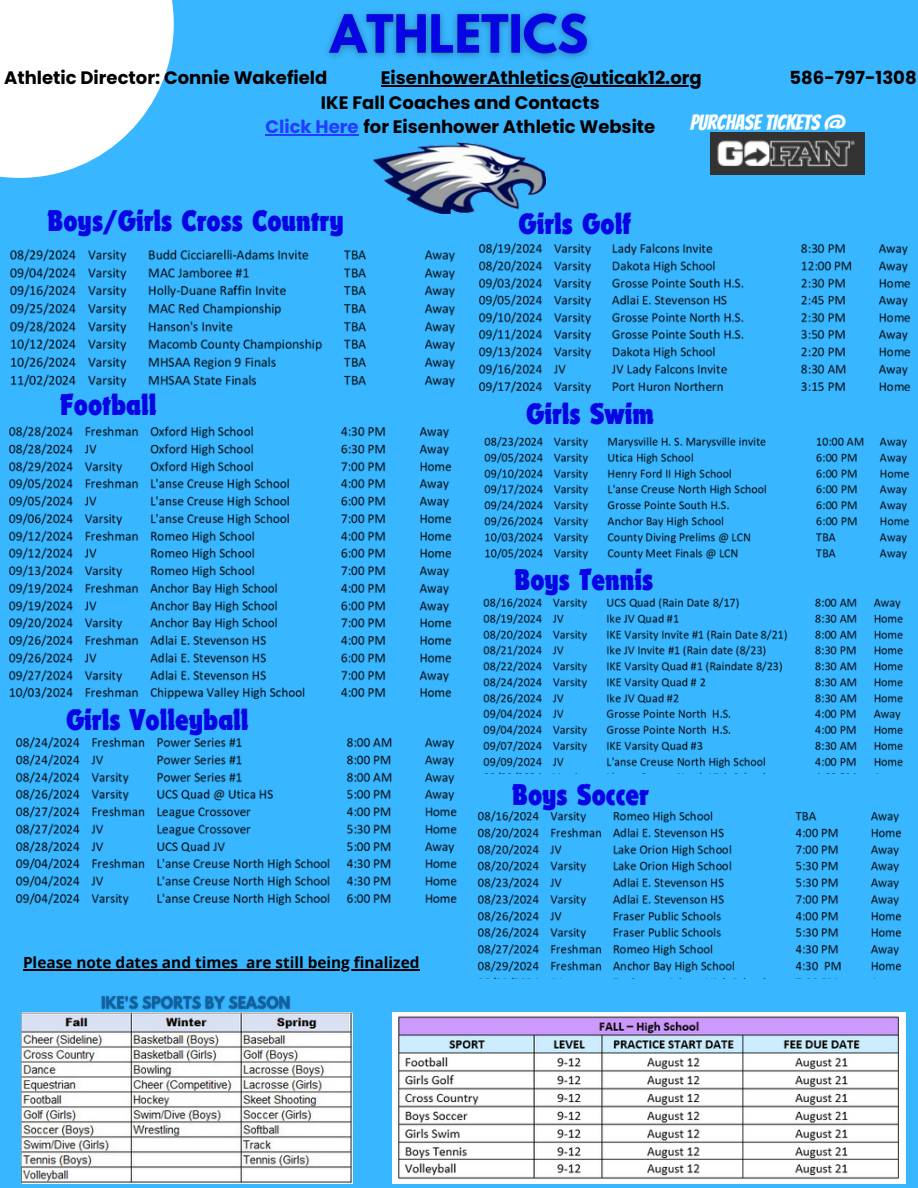
<style>
.page{position:relative;width:918px;height:1188px;background:#38b6ff}
.page>*{position:absolute;margin:0;border:0;box-sizing:border-box;transform-origin:0 0}
.t1{font:700 condensed 31.05px "Dynamo Com";color:#0805e3}
.t2{font:21.45px "Bangers";color:#fcffff}
.t3{font:700 18px/24.8px "Poppins";color:#000;text-align:center}
.t4{font:700 15.3px "Open Sans";color:#000}
.s1{color:#233dff}
</style>
<div class="page">
<svg style="left:0;top:0;width:174px;height:178px;fill:#fff"></svg>
<img style="left:327px;top:11px;width:263px;height:48px">
<hr style="left:381px;top:85px;width:321px;height:1px;background:#000">
<hr style="left:265px;top:135px;width:51px;height:1px;background:#233dff">
<hr style="left:316px;top:135px;width:43px;height:1px;background:#233dff">
<img style="left:373px;top:143px;width:172px;height:71px">
<img style="left:711px;top:132px;width:154px;height:42px">
<img style="left:21px;top:1013px;width:332px;height:171px">
<img style="left:10px;top:249px;width:445px;height:139px">
<img style="left:9px;top:425px;width:443px;height:275px">
<img style="left:483px;top:597px;width:420px;height:176px">
<img style="left:479px;top:242px;width:432px;height:152px">
<img style="left:484px;top:436px;width:426px;height:124px">
<img style="left:16px;top:736px;width:441px;height:170px">
<img style="left:477px;top:810px;width:425px;height:168px">
<img style="left:392px;top:1013px;width:513px;height:171px">
<img style="left:98px;top:995px;width:196px;height:19px">
<hr style="left:23px;top:969px;width:215px;height:1px;background:#000">
<hr style="left:246px;top:969px;width:174px;height:1px;background:#000">
<h4 class="t3" style="left:4px;top:65px;width:325px">Athletic Director: Connie Wakefield</h4>
<h3 class="t3" style="left:381px;top:65px;width:322px">EisenhowerAthletics@uticak12.org</h3>
<h3 class="t3" style="left:790px;top:65px;width:129px">586-797-1308</h3>
<h3 class="t3" style="left:265px;top:90px;width:392px">IKE Fall Coaches and Contacts<br><span class="s1">Click Here</span> for Eisenhower Athletic Website</h3>
<p class="t2" style="left:690px;top:111px;width:157px">PURCHASE TICKETS @</p>
<p class="t1" style="left:48px;top:202px;width:298px">Boys/Girls Cross Country</p>
<h2 class="t1" style="left:60px;top:386px;width:98px">Football</h2>
<p class="t1" style="left:66px;top:701px;width:184px">Girls Volleyball</p>
<p class="t4" style="left:23px;top:952px;width:398px">Please note dates and times are still being finalized</p>
<h2 class="t1" style="left:519px;top:205px;width:114px">Girls Golf</h2>
<p class="t1" style="left:526px;top:395px;width:129px">Girls Swim</p>
<p class="t1" style="left:515px;top:561px;width:140px">Boys Tennis</p>
<p class="t1" style="left:512px;top:776px;width:138px">Boys Soccer</p>
</div>
